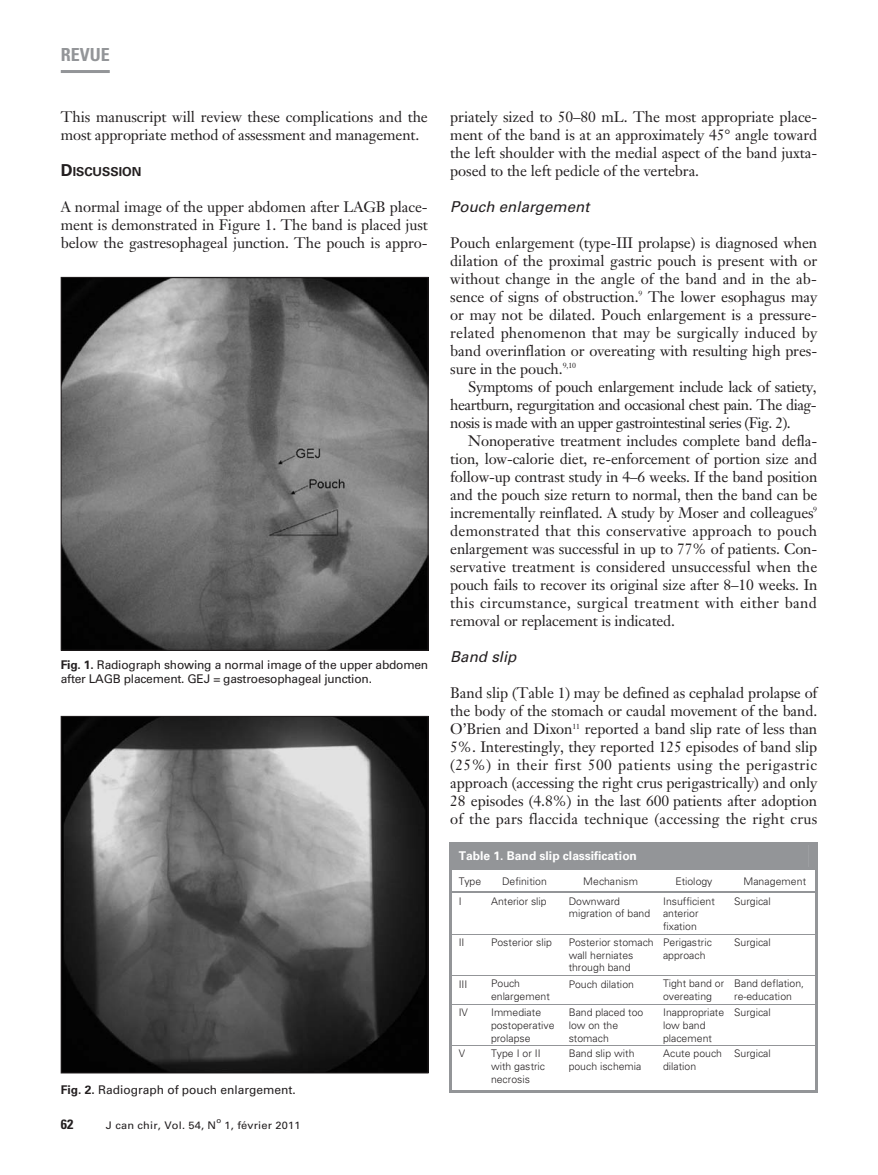
<style>
.page{position:relative;width:878px;height:1175px;background:#fff}
.page>*{position:absolute;margin:0;border:0;box-sizing:border-box;transform-origin:0 0}
.t1{font:700 condensed 18px "Univers";color:#939598}
.t2{font:15px/18px "Janson Text";letter-spacing:-.005em;color:#231f20;text-align:justify}
.t3{font:italic 15px "Univers";letter-spacing:.005em;color:#231f20}
.t4{font:700 condensed 13.5px "Univers";color:#231f20;scale:1.05 1}
.t5{font:700 12.3px "Univers";color:#231f20}
.t6{font:12px/14.2px "Univers";letter-spacing:-.02em;color:#231f20}
.t7{font:12px "Univers";color:#231f20}
.t8{font:700 12px "Univers";color:#fff}
.t9{font:300 10.5px/12.8px "Univers";color:#231f20}
.t10{font:10.5px "Univers";letter-spacing:.015em;color:#231f20;scale:1.05 1}
.t11{font:7.5px "Univers";color:#231f20;scale:1.05 1}
.s1{font-size:16.5px}
.s2{font-weight:700}
</style>
<div class="page">
<hr style="left:61px;top:70px;width:49px;height:3px;background:#939598">
<div style="left:449px;top:842px;width:368px;height:28px;background:#939598"></div>
<hr style="left:449px;top:870px;width:2px;height:21px;background:#939598">
<hr style="left:815px;top:870px;width:2px;height:21px;background:#939598">
<hr style="left:451px;top:891px;width:31px;height:2px;background:#939598">
<hr style="left:484px;top:891px;width:82px;height:2px;background:#939598">
<hr style="left:567px;top:891px;width:87px;height:2px;background:#939598">
<hr style="left:656px;top:891px;width:76px;height:2px;background:#939598">
<hr style="left:733px;top:891px;width:82px;height:2px;background:#939598">
<hr style="left:449px;top:893px;width:2px;height:41px;background:#939598">
<hr style="left:815px;top:893px;width:2px;height:41px;background:#939598">
<hr style="left:451px;top:934px;width:31px;height:1px;background:#939598">
<hr style="left:483px;top:934px;width:83px;height:1px;background:#939598">
<hr style="left:566px;top:934px;width:88px;height:1px;background:#939598">
<hr style="left:654px;top:934px;width:78px;height:1px;background:#939598">
<hr style="left:732px;top:934px;width:83px;height:1px;background:#939598">
<hr style="left:449px;top:934px;width:2px;height:41px;background:#939598">
<hr style="left:815px;top:934px;width:2px;height:41px;background:#939598">
<hr style="left:451px;top:975px;width:31px;height:1px;background:#939598">
<hr style="left:483px;top:975px;width:83px;height:1px;background:#939598">
<hr style="left:566px;top:975px;width:88px;height:1px;background:#939598">
<hr style="left:654px;top:975px;width:78px;height:1px;background:#939598">
<hr style="left:732px;top:975px;width:83px;height:1px;background:#939598">
<hr style="left:449px;top:975px;width:2px;height:29px;background:#939598">
<hr style="left:815px;top:975px;width:2px;height:29px;background:#939598">
<hr style="left:451px;top:1004px;width:31px;height:1px;background:#939598">
<hr style="left:483px;top:1004px;width:83px;height:1px;background:#939598">
<hr style="left:566px;top:1004px;width:88px;height:1px;background:#939598">
<hr style="left:654px;top:1004px;width:78px;height:1px;background:#939598">
<hr style="left:732px;top:1004px;width:83px;height:1px;background:#939598">
<hr style="left:449px;top:1004px;width:2px;height:41px;background:#939598">
<hr style="left:815px;top:1004px;width:2px;height:41px;background:#939598">
<hr style="left:451px;top:1045px;width:31px;height:1px;background:#939598">
<hr style="left:483px;top:1045px;width:83px;height:1px;background:#939598">
<hr style="left:566px;top:1045px;width:88px;height:1px;background:#939598">
<hr style="left:654px;top:1045px;width:78px;height:1px;background:#939598">
<hr style="left:732px;top:1045px;width:83px;height:1px;background:#939598">
<hr style="left:449px;top:1045px;width:2px;height:45px;background:#939598">
<hr style="left:451px;top:1090px;width:32px;height:2px;background:#939598">
<hr style="left:484px;top:1090px;width:82px;height:2px;background:#939598">
<hr style="left:567px;top:1090px;width:88px;height:2px;background:#939598">
<hr style="left:656px;top:1090px;width:77px;height:2px;background:#939598">
<hr style="left:734px;top:1090px;width:81px;height:2px;background:#939598">
<hr style="left:815px;top:1045px;width:2px;height:45px;background:#939598">
<img style="left:63px;top:279px;width:363px;height:369px">
<div style="left:61px;top:277px;width:367px;height:373px;border:1px solid #231f20"></div>
<img style="left:63px;top:718px;width:363px;height:353px">
<div style="left:61px;top:716px;width:367px;height:357px;border:1px solid #231f20"></div>
<p class="t1" style="left:61px;top:48px;width:50px">REVUE</p>
<p class="t2" style="left:61px;top:109px;width:368px">This manuscript will review these complications and the most appropriate method of assessment and management.</p>
<p class="t5" style="left:61px;top:167px;width:82px"><span class="s1">D</span>ISCUSSION</p>
<p class="t2" style="left:61px;top:199px;width:368px">A normal image of the upper abdomen after LAGB place&shy;ment is demonstrated in Figure 1. The band is placed just below the gastresophageal junction. The pouch is appro-</p>
<p class="t6" style="left:61px;top:659px;width:369px"><span class="s2">Fig. 1.</span> Radiograph showing a normal image of the upper abdomen after LAGB placement. GEJ = gastroesophageal junction.</p>
<p class="t7" style="left:61px;top:1084px;width:236px"><span class="s2">Fig. 2.</span> Radiograph of pouch enlargement.</p>
<p class="t11" style="left:216px;top:1118px;width:6px">o</p>
<p class="t10" style="left:224px;top:1121px;width:74px">1, février 2011</p>
<p class="t4" style="left:61px;top:1119px;width:14px">62</p>
<p class="t10" style="left:106px;top:1121px;width:107px">J can chir, Vol. 54, N</p>
<p class="t2" style="left:450px;top:109px;width:368px">priately sized to 50–80 mL. The most appropriate place&shy;ment of the band is at an approximately 45° angle toward the left shoulder with the medial aspect of the band juxta&shy;posed to the left pedicle of the vertebra.</p>
<p class="t3" style="left:450px;top:201px;width:141px">Pouch enlargement</p>
<p class="t2" style="left:450px;top:235px;width:368px">Pouch enlargement (type-III prolapse) is diagnosed when dilation of the proximal gastric pouch is present with or without change in the angle of the band and in the ab - sence of signs of obstruction.<sup>9</sup> The lower esophagus may or may not be dilated. Pouch enlargement is a pressure&shy;related phenomenon that may be surgically induced by band overinflation or overeating with resulting high pres&shy;sure in the pouch.<sup>9,10</sup></p>
<p class="t2" style="left:450px;top:379px;width:368px;text-indent:18px">Symptoms of pouch enlargement include lack of satiety, heartburn, regurgitation and occasional chest pain. The diag&shy;nosis is made with an upper gastrointestinal series (Fig. 2).</p>
<p class="t2" style="left:450px;top:433px;width:369px;text-indent:18px">Nonoperative treatment includes complete band defla&shy;tion, low-calorie diet, re-enforcement of portion size and follow-up contrast study in 4–6 weeks. If the band position and the pouch size return to normal, then the band can be incrementally reinflated. A study by Moser and colleagues<sup>9 </sup>demonstrated that this conservative approach to pouch enlargement was successful in up to 77% of patients. Con&shy;servative treatment is considered unsuccessful when the pouch fails to recover its original size after 8–10 weeks. In this circumstance, surgical treatment with either band removal or replacement is indicated.</p>
<p class="t3" style="left:450px;top:651px;width:68px">Band slip</p>
<p class="t2" style="left:450px;top:685px;width:368px">Band slip (Table 1) may be defined as cephalad prolapse of the body of the stomach or caudal movement of the band.<br>O’Brien and Dixon<sup>11</sup> reported a band slip rate of less than 5%. Interestingly, they reported 125 episodes of band slip (25%) in their first 500 patients using the perigastric approach (accessing the right crus perigastrically) and only 28 episodes (4.8%) in the last 600 patients after adoption of the pars flaccida technique (accessing the right crus</p>
<p class="t8" style="left:458px;top:851px;width:180px">Table 1. Band slip classification</p>
<p class="t9" style="left:458px;top:875px;width:24px">Type</p>
<p class="t9" style="left:502px;top:875px;width:46px">Definition</p>
<p class="t9" style="left:583px;top:875px;width:56px">Mechanism</p>
<p class="t9" style="left:675px;top:875px;width:39px">Etiology</p>
<p class="t9" style="left:743px;top:875px;width:64px">Management</p>
<p class="t9" style="left:458px;top:895px;width:4px">I</p>
<p class="t9" style="left:491px;top:895px;width:57px">Anterior slip</p>
<p class="t9" style="left:568px;top:895px;width:83px">Downward migration of band</p>
<p class="t9" style="left:663px;top:895px;width:53px">Insufficient anterior fixation</p>
<p class="t9" style="left:734px;top:895px;width:38px">Surgical</p>
<p class="t9" style="left:458px;top:937px;width:7px">II</p>
<p class="t9" style="left:491px;top:937px;width:62px">Posterior slip</p>
<p class="t9" style="left:568px;top:936px;width:86px">Posterior stomach wall herniates through band</p>
<p class="t9" style="left:663px;top:936px;width:50px">Perigastric approach</p>
<p class="t9" style="left:734px;top:937px;width:38px">Surgical</p>
<p class="t9" style="left:458px;top:978px;width:10px">III</p>
<p class="t9" style="left:491px;top:978px;width:60px">Pouch enlargement</p>
<p class="t9" style="left:568px;top:978px;width:67px">Pouch dilation</p>
<p class="t9" style="left:663px;top:978px;width:63px">Tight band or overeating</p>
<p class="t9" style="left:734px;top:978px;width:71px">Band deflation, re-education</p>
<p class="t9" style="left:458px;top:1007px;width:11px">IV</p>
<p class="t9" style="left:491px;top:1006px;width:65px">Immediate postoperative prolapse</p>
<p class="t9" style="left:568px;top:1006px;width:76px">Band placed too low on the stomach</p>
<p class="t9" style="left:663px;top:1006px;width:63px">Inappropriate low band placement</p>
<p class="t9" style="left:734px;top:1007px;width:38px">Surgical</p>
<p class="t9" style="left:458px;top:1048px;width:8px">V</p>
<p class="t9" style="left:491px;top:1048px;width:55px">Type I or II with gastric necrosis</p>
<p class="t9" style="left:568px;top:1048px;width:74px">Band slip with pouch ischemia</p>
<p class="t9" style="left:663px;top:1048px;width:60px">Acute pouch dilation</p>
<p class="t9" style="left:734px;top:1048px;width:38px">Surgical</p>
</div>
